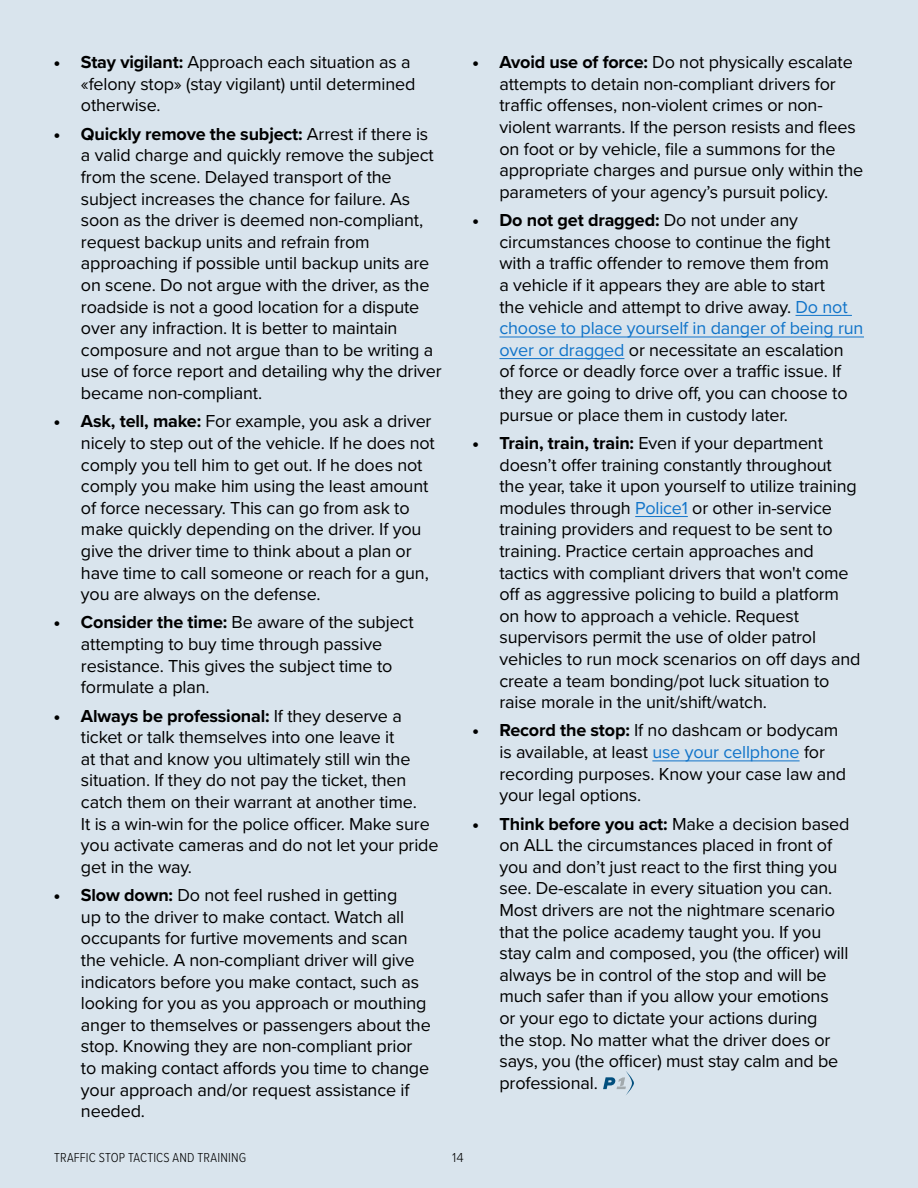
<style>
.page{position:relative;width:918px;height:1188px;background:#d9e4ed}
.page>*{position:absolute;margin:0;border:0;box-sizing:border-box;transform-origin:0 0}
.t1{font:18px/21.6px "Proxima Nova";letter-spacing:-.01em;color:#000}
.t2{font:300 13.5px "Proxima Nova Cond";letter-spacing:.01em;color:#000}
.t3{font:300 13.5px "Proxima Nova";color:#000}
.s1{font-weight:900}
.s2{font-weight:700}
.s3{color:#1174c9}
</style>
<div class="page">
<hr style="left:796px;top:315px;width:56px;height:1px;background:#1174c9">
<hr style="left:500px;top:337px;width:364px;height:1px;background:#1174c9">
<hr style="left:500px;top:358px;width:124px;height:1px;background:#1174c9">
<hr style="left:635px;top:516px;width:53px;height:1px;background:#1174c9">
<hr style="left:652px;top:760px;width:148px;height:1px;background:#1174c9">
<svg style="left:603px;top:1071px;width:31px;height:24px"></svg>
<p class="t1" style="left:81px;top:51px;width:336px;text-indent:-27px"><span class="s1">•</span> <span class="s2">Stay vigilant:</span> Approach each situation as a «felony stop» (stay vigilant) until determined otherwise.</p>
<p class="t1" style="left:81px;top:122px;width:362px;text-indent:-27px"><span class="s1">•</span> <span class="s2">Quickly remove the subject:</span> Arrest if there is a valid charge and quickly remove the subject from the scene. Delayed transport of the subject increases the chance for failure. As soon as the driver is deemed non-compliant, request backup units and refrain from approaching if possible until backup units are on scene. Do not argue with the driver, as the roadside is not a good location for a dispute over any infraction. It is better to maintain composure and not argue than to be writing a use of force report and detailing why the driver became non-compliant.</p>
<p class="t1" style="left:81px;top:410px;width:355px;text-indent:-27px"><span class="s1">•</span> <span class="s2">Ask, tell, make:</span> For example, you ask a driver nicely to step out of the vehicle. If he does not comply you tell him to get out. If he does not comply you make him using the least amount of force necessary. This can go from ask to make quickly depending on the driver. If you give the driver time to think about a plan or have time to call someone or reach for a gun, you are always on the defense.</p>
<p class="t1" style="left:81px;top:611px;width:334px;text-indent:-27px"><span class="s1">•</span> <span class="s2">Consider the time:</span> Be aware of the subject attempting to buy time through passive resistance. This gives the subject time to formulate a plan.</p>
<p class="t1" style="left:81px;top:704px;width:359px;text-indent:-27px"><span class="s1">•</span> <span class="s2">Always be professional:</span> If they deserve a ticket or talk themselves into one leave it<br>at that and know you ultimately still win the situation. If they do not pay the ticket, then catch them on their warrant at another time.<br>It is a win-win for the police officer. Make sure you activate cameras and do not let your pride get in the way.</p>
<p class="t1" style="left:81px;top:884px;width:351px;text-indent:-27px"><span class="s1">•</span> <span class="s2">Slow down:</span> Do not feel rushed in getting<br>up to the driver to make contact. Watch all occupants for furtive movements and scan the vehicle. A non-compliant driver will give indicators before you make contact, such as looking for you as you approach or mouthing anger to themselves or passengers about the stop. Knowing they are non-compliant prior to making contact affords you time to change your approach and/or request assistance if needed.</p>
<p class="t1" style="left:499px;top:51px;width:365px;text-indent:-27px"><span class="s1">•</span> <span class="s2">Avoid use of force:</span> Do not physically escalate attempts to detain non-compliant drivers for traffic offenses, non-violent crimes or non&shy;violent warrants. If the person resists and flees on foot or by vehicle, file a summons for the appropriate charges and pursue only within the parameters of your agency’s pursuit policy.</p>
<p class="t1" style="left:499px;top:209px;width:366px;text-indent:-27px"><span class="s1">•</span> <span class="s2">Do not get dragged:</span> Do not under any circumstances choose to continue the fight with a traffic offender to remove them from<br>a vehicle if it appears they are able to start<br>the vehicle and attempt to drive away. <span class="s3">Do not choose to place yourself in danger of being run over or dragged</span> or necessitate an escalation<br>of force or deadly force over a traffic issue. If they are going to drive off, you can choose to pursue or place them in custody later.</p>
<p class="t1" style="left:499px;top:431px;width:362px;text-indent:-27px"><span class="s1">•</span> <span class="s2">Train, train, train:</span> Even if your department doesn’t offer training constantly throughout the year, take it upon yourself to utilize training modules through <span class="s3">Police1</span> or other in-service training providers and request to be sent to training. Practice certain approaches and tactics with compliant drivers that won't come off as aggressive policing to build a platform on how to approach a vehicle. Request supervisors permit the use of older patrol vehicles to run mock scenarios on off days and create a team bonding/pot luck situation to raise morale in the unit/shift/watch.</p>
<p class="t1" style="left:499px;top:719px;width:348px;text-indent:-27px"><span class="s1">•</span> <span class="s2">Record the stop:</span> If no dashcam or bodycam is available, at least <span class="s3">use your cellphone</span> for recording purposes. Know your case law and your legal options.</p>
<p class="t1" style="left:499px;top:812px;width:352px;text-indent:-27px"><span class="s1">•</span> <span class="s2">Think before you act:</span> Make a decision based on ALL the circumstances placed in front of you and don’t just react to the first thing you see. De-escalate in every situation you can.<br>Most drivers are not the nightmare scenario that the police academy taught you. If you stay calm and composed, you (the officer) will always be in control of the stop and will be much safer than if you allow your emotions<br>or your ego to dictate your actions during<br>the stop. No matter what the driver does or says, you (the officer) must stay calm and be professional.</p>
<p class="t2" style="left:54px;top:1148px;width:194px">TRAFFIC STOP TACTICS AND TRAINING</p>
<p class="t3" style="left:452px;top:1147px;width:13px">14</p>
</div>
